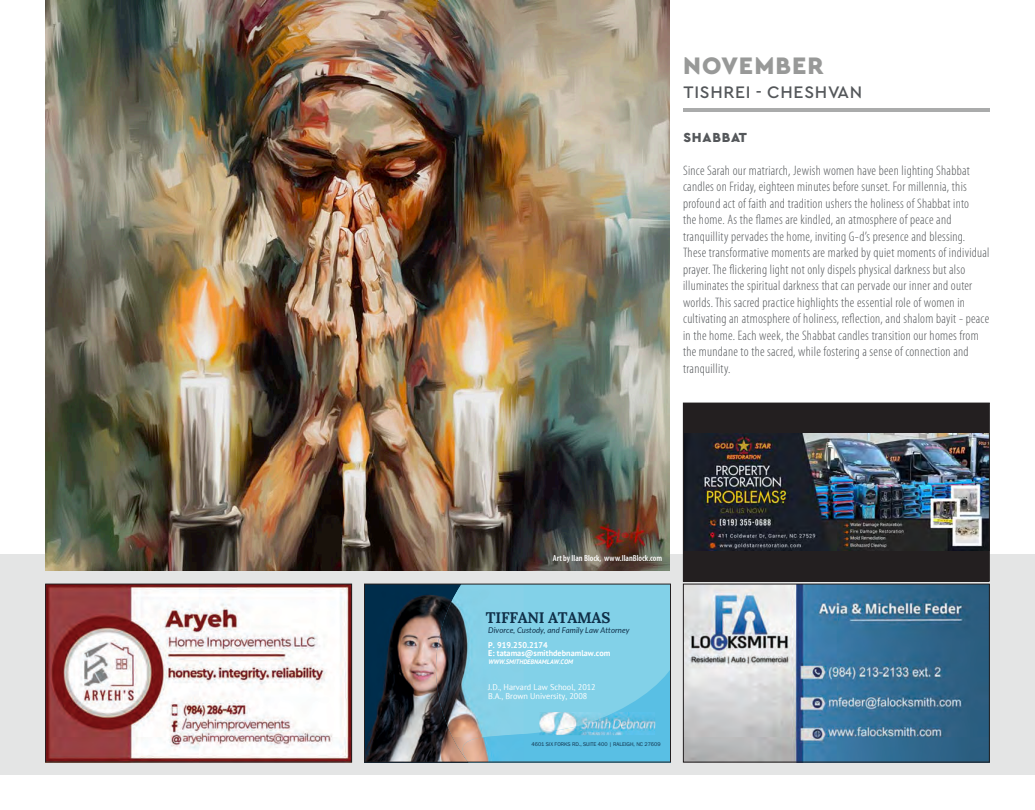
<style>
.page{position:relative;width:1035px;height:810px;background:#fff}
.page>*{position:absolute;margin:0;border:0;box-sizing:border-box;transform-origin:0 0}
.t1{font:900 25px "Cera Pro";letter-spacing:.04em;color:#989998}
.t2{font:500 17.5px "Cera Pro";letter-spacing:.04em;color:#54575a}
.t3{font:700 15.25px "Lora";letter-spacing:-.015em;color:#0f2f48}
.t4{font:300 condensed 13.75px/16.5px "Myriad Pro";letter-spacing:.02em;color:#54575a}
.t5{font:900 13.75px "Cera Pro";letter-spacing:.06em;color:#54575a}
.t6{font:600 condensed 8.75px "Myriad Pro";color:#fff}
.t7{font:8.38px/9.8px "PT Sans";color:#fff}
.t8{font:700 8.38px/7.9px "PT Sans";color:#fff}
.t9{font:italic 7.88px "Lato";letter-spacing:.005em;color:#0f2f48}
.t10{font:italic 700 6.5px "PT Sans";color:#fff}
.t11{font:5.62px "Franklin Gothic FS";color:#0f2f48}
</style>
<div class="page">
<div style="left:0;top:554px;width:1035px;height:221px;background:#e4e5e5"></div>
<img style="left:45px;top:0;width:625px;height:571px">
<hr style="left:683px;top:108px;width:307px;height:4px;background:#aaabab">
<div style="left:683px;top:403px;width:306px;height:178px;background:#231f20"></div>
<img style="left:685px;top:434px;width:303px;height:116px">
<div style="left:683px;top:403px;width:307px;height:178px;border:1px solid #231f20"></div>
<img style="left:408px;top:762px;width:262px;height:1px">
<svg style="left:524px;top:586px;width:145px;height:174px;background:#79cde7"></svg>
<img style="left:539px;top:712px;width:116px;height:23px">
<img style="left:366px;top:586px;width:70px;height:174px">
<img style="left:436px;top:586px;width:88px;height:174px">
<img style="left:449px;top:734px;width:75px;height:26px">
<div style="left:364px;top:584px;width:307px;height:178px;border:1px solid #231f20"></div>
<img style="left:47px;top:586px;width:303px;height:174px">
<div style="left:45px;top:584px;width:307px;height:178px;border:1px solid #231f20"></div>
<img style="left:685px;top:586px;width:303px;height:174px">
<div style="left:683px;top:584px;width:307px;height:178px;border:1px solid #231f20"></div>
<h1 class="t1" style="left:683px;top:49px;width:142px">NOVEMBER</h1>
<p class="t2" style="left:683px;top:80px;width:180px">TISHREI - CHESHVAN</p>
<p class="t5" style="left:683px;top:128px;width:65px">SHABBAT</p>
<p class="t4" style="left:683px;top:162px;width:308px">Since Sarah our matriarch, Jewish women have been lighting Shabbat candles on Friday, eighteen minutes before sunset. For millennia, this profound act of faith and tradition ushers the holiness of Shabbat into<br>the home. As the flames are kindled, an atmosphere of peace and tranquillity pervades the home, inviting G-d’s presence and blessing.<br>These transformative moments are marked by quiet moments of individual prayer. The flickering light not only dispels physical darkness but also illuminates the spiritual darkness that can pervade our inner and outer worlds. This sacred practice highlights the essential role of women in cultivating an atmosphere of holiness, reflection, and shalom bayit - peace in the home. Each week, the Shabbat candles transition our homes from the mundane to the sacred, while fostering a sense of connection and tranquillity.</p>
<p class="t6" style="left:553px;top:553px;width:111px">Art by Ilan Block, www.IlanBlock.com</p>
<p class="t3" style="left:486px;top:605px;width:126px">TIFFANI ATAMAS</p>
<p class="t9" style="left:488px;top:624px;width:143px">Divorce, Custody, and Family Law Attorney</p>
<p class="t8" style="left:488px;top:641px;width:124px">P. 919.250.2174<br>E: tatamas@smithdebnamlaw.com</p>
<p class="t7" style="left:488px;top:682px;width:109px">J.D., Harvard Law School, 2012<br>B.A., Brown University, 2008</p>
<p class="t10" style="left:488px;top:657px;width:86px">WWW.SMITHDEBNAMLAW.COM</p>
<p class="t11" style="left:532px;top:741px;width:131px">4601 SIX FORKS RD., SUITE 400 | RALEIGH, NC 27609</p>
</div>
